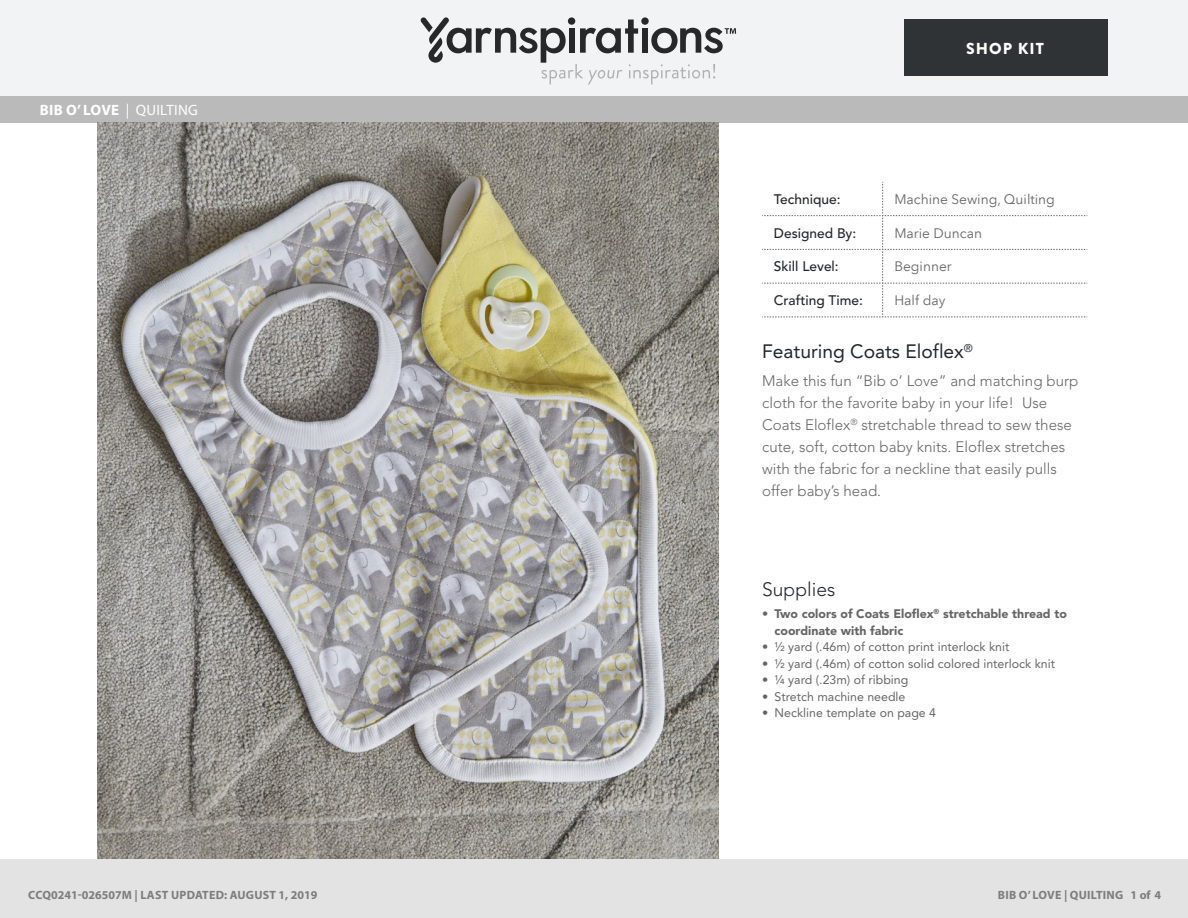
<style>
.page{position:relative;width:1188px;height:918px;background:#fff}
.page>*{position:absolute;margin:0;border:0;box-sizing:border-box;transform-origin:0 0}
.t1{font:19.2px "Avenir LT Std";color:#232629}
.t2{font:300 19.2px "Avenir LT Std";color:#232629}
.t3{font:900 15.9px "Brandon Grotesque";letter-spacing:.065em;color:#fff}
.t4{font:300 15.15px/22px "Avenir LT Std";color:#666}
.Head{font:700 15px "Myriad Pro";letter-spacing:.02em;color:#fff}
.t5{font:13.8px "Avenir Next LT Pro";color:#666}
.t6{font:500 13.8px "Avenir LT Std";color:#232629}
.t7{font:12.3px "Avenir LT Std";color:#666}
.t8{font:900 12.3px/16.5px "Avenir LT Std";color:#666}
.t9{font:700 12px "Myriad Pro";letter-spacing:.01em;color:#7d7d7d}
.s1{font-weight:400}
.s2{font-weight:900}
</style>
<div class="page">
<div style="left:0;top:0;width:1188px;height:98px;background:#f2f3f4"></div>
<svg style="left:421px;top:17px;width:315px;height:68px"></svg>
<div style="left:904px;top:19px;width:203px;height:57px;background:#2f3336"></div>
<div style="left:0;top:96px;width:1188px;height:27px;background:#bbbaba"></div>
<svg style="left:762px;top:182px;width:326px;height:136px"></svg>
<img style="left:98px;top:123px;width:620px;height:737px">
<div style="left:0;top:860px;width:1188px;height:58px;background:#e4e3e3"></div>
<p class="Head" style="left:40px;top:100px;width:160px">BIB O’ LOVE <span class="s1">| QUILTING</span></p>
<p class="t3" style="left:966px;top:37px;width:79px">SHOP KIT</p>
<p class="t6" style="left:774px;top:191px;width:68px">Technique:</p>
<p class="t5" style="left:894px;top:191px;width:162px">Machine Sewing, Quilting</p>
<p class="t6" style="left:774px;top:225px;width:84px">Designed By:</p>
<p class="t5" style="left:894px;top:225px;width:89px">Marie Duncan</p>
<p class="t6" style="left:774px;top:259px;width:66px">Skill Level:</p>
<p class="t5" style="left:894px;top:258px;width:59px">Beginner</p>
<p class="t6" style="left:774px;top:292px;width:91px">Crafting Time:</p>
<p class="t5" style="left:894px;top:292px;width:53px">Half day</p>
<p class="t1" style="left:762px;top:340px;width:212px">Featuring Coats Eloflex<sup>®</sup></p>
<p class="t4" style="left:762px;top:370px;width:318px">Make this fun “Bib o’ Love” and matching burp cloth for the favorite baby in your life! Use Coats Eloflex<sup>®</sup> stretchable thread to sew these cute, soft, cotton baby knits. Eloflex stretches with the fabric for a neckline that easily pulls offer baby’s head.</p>
<p class="t2" style="left:762px;top:578px;width:75px">Supplies</p>
<p class="t8" style="left:775px;top:606px;width:294px;text-indent:-12px">• Two colors of Coats Eloflex<sup>®</sup> stretchable thread to coordinate with fabric</p>
<p class="t7" style="left:762px;top:640px;width:249px"><span class="s2">•</span> ½ yard (.46m) of cotton print interlock knit</p>
<p class="t7" style="left:762px;top:656px;width:294px"><span class="s2">•</span> ½ yard (.46m) of cotton solid colored interlock knit</p>
<p class="t7" style="left:762px;top:673px;width:148px"><span class="s2">•</span> ¼ yard (.23m) of ribbing</p>
<p class="t7" style="left:762px;top:689px;width:145px"><span class="s2">•</span> Stretch machine needle</p>
<p class="t7" style="left:762px;top:706px;width:175px"><span class="s2">•</span> Neckline template on page 4</p>
<p class="t9" style="left:28px;top:887px;width:291px">CCQ0241-026507M | LAST UPDATED: AUGUST 1, 2019</p>
<p class="t9" style="left:998px;top:887px;width:165px">BIB O’ LOVE | QUILTING 1 of 4</p>
</div>
